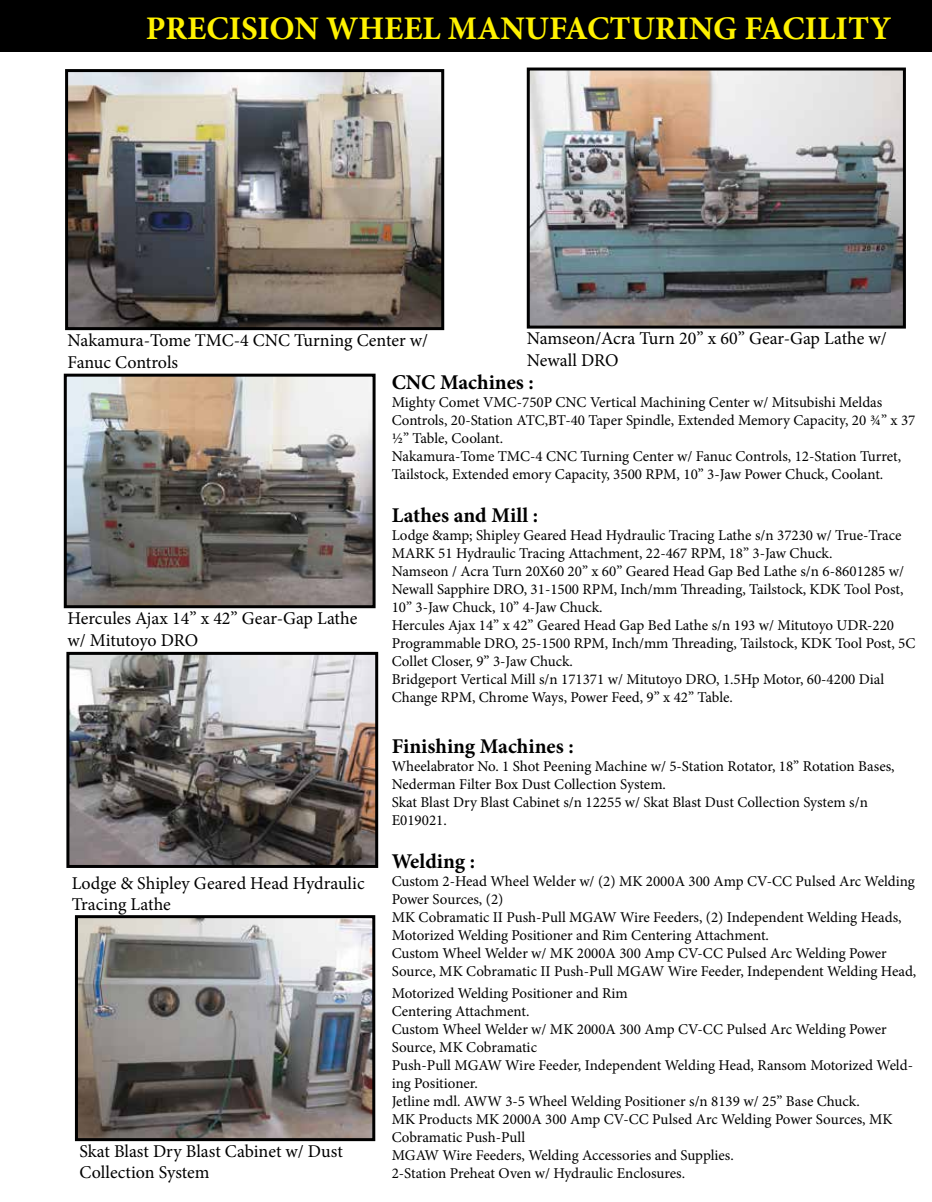
<style>
.page{position:relative;width:932px;height:1202px;background:#fff}
.page>*{position:absolute;margin:0;border:0;box-sizing:border-box;transform-origin:0 0}
.t1{font:700 33px "Minion Pro";color:#fff200}
.t2{font:700 21px "Minion Pro";color:#000}
.t3{font:18px/21.6px "Minion Pro";color:#000}
.t4{font:15px/18px "Minion Pro";color:#000}
</style>
<div class="page">
<div style="left:0;top:0;width:932px;height:51px;background:#000"></div>
<img style="left:530px;top:72px;width:371px;height:252px">
<div style="left:526px;top:68px;width:379px;height:260px;border:3px solid #000"></div>
<img style="left:68px;top:378px;width:303px;height:226px">
<div style="left:64px;top:374px;width:311px;height:234px;border:3px solid #000"></div>
<img style="left:79px;top:919px;width:292px;height:218px">
<div style="left:75px;top:915px;width:300px;height:226px;border:3px solid #000"></div>
<img style="left:70px;top:656px;width:304px;height:208px">
<div style="left:66px;top:652px;width:312px;height:216px;border:3px solid #000"></div>
<img style="left:69px;top:73px;width:371px;height:253px">
<div style="left:65px;top:69px;width:379px;height:261px;border:3px solid #000"></div>
<h1 class="t1" style="left:146px;top:5px;width:747px">PRECISION WHEEL MANUFACTURING FACILITY</h1>
<p class="t3" style="left:68px;top:330px;width:362px">Nakamura-Tome TMC-4 CNC Turning Center w/<br>Fanuc Controls</p>
<p class="t3" style="left:526px;top:327px;width:361px">Namseon/Acra Turn 20” x 60” Gear-Gap Lathe w/<br>Newall DRO</p>
<p class="t3" style="left:68px;top:607px;width:291px">Hercules Ajax 14” x 42” Gear-Gap Lathe w/ Mitutoyo DRO</p>
<p class="t3" style="left:72px;top:872px;width:294px">Lodge &amp; Shipley Geared Head Hydraulic<br>Tracing Lathe</p>
<p class="t3" style="left:79px;top:1140px;width:265px">Skat Blast Dry Blast Cabinet w/ Dust<br>Collection System</p>
<h2 class="t2" style="left:392px;top:367px;width:144px">CNC Machines :</h2>
<p class="t4" style="left:392px;top:393px;width:525px">Mighty Comet VMC-750P CNC Vertical Machining Center w/ Mitsubishi Meldas Controls, 20-Station ATC,BT-40 Taper Spindle, Extended Memory Capacity, 20 ¾” x 37 ½” Table, Coolant.<br>Nakamura-Tome TMC-4 CNC Turning Center w/ Fanuc Controls, 12-Station Turret, Tailstock, Extended emory Capacity, 3500 RPM, 10” 3-Jaw Power Chuck, Coolant.</p>
<h2 class="t2" style="left:392px;top:500px;width:148px">Lathes and Mill :</h2>
<p class="t4" style="left:392px;top:526px;width:525px">Lodge &amp;amp; Shipley Geared Head Hydraulic Tracing Lathe s/n 37230 w/ True-Trace MARK 51 Hydraulic Tracing Attachment, 22-467 RPM, 18” 3-Jaw Chuck.<br>Namseon / Acra Turn 20X60 20” x 60” Geared Head Gap Bed Lathe s/n 6-8601285 w/ Newall Sapphire DRO, 31-1500 RPM, Inch/mm Threading, Tailstock, KDK Tool Post, 10” 3-Jaw Chuck, 10” 4-Jaw Chuck.<br>Hercules Ajax 14” x 42” Geared Head Gap Bed Lathe s/n 193 w/ Mitutoyo UDR-220<br>Programmable DRO, 25-1500 RPM, Inch/mm Threading, Tailstock, KDK Tool Post, 5C Collet Closer, 9” 3-Jaw Chuck.<br>Bridgeport Vertical Mill s/n 171371 w/ Mitutoyo DRO, 1.5Hp Motor, 60-4200 Dial Change RPM, Chrome Ways, Power Feed, 9” x 42” Table.</p>
<h2 class="t2" style="left:392px;top:731px;width:183px">Finishing Machines :</h2>
<p class="t4" style="left:392px;top:757px;width:504px">Wheelabrator No. 1 Shot Peening Machine w/ 5-Station Rotator, 18” Rotation Bases, Nederman Filter Box Dust Collection System.<br>Skat Blast Dry Blast Cabinet s/n 12255 w/ Skat Blast Dust Collection System s/n E019021.</p>
<h2 class="t2" style="left:392px;top:846px;width:85px">Welding :</h2>
<p class="t4" style="left:392px;top:872px;width:526px">Custom 2-Head Wheel Welder w/ (2) MK 2000A 300 Amp CV-CC Pulsed Arc Welding Power Sources, (2)<br>MK Cobramatic II Push-Pull MGAW Wire Feeders, (2) Independent Welding Heads, Motorized Welding Positioner and Rim Centering Attachment.<br>Custom Wheel Welder w/ MK 2000A 300 Amp CV-CC Pulsed Arc Welding Power Source, MK Cobramatic II Push-Pull MGAW Wire Feeder, Independent Welding Head,</p>
<p class="t4" style="left:392px;top:983px;width:523px">Motorized Welding Positioner and Rim<br>Centering Attachment.<br>Custom Wheel Welder w/ MK 2000A 300 Amp CV-CC Pulsed Arc Welding Power Source, MK Cobramatic<br>Push-Pull MGAW Wire Feeder, Independent Welding Head, Ransom Motorized Weld&shy;ing Positioner.<br>Jetline mdl. AWW 3-5 Wheel Welding Positioner s/n 8139 w/ 25” Base Chuck.<br>MK Products MK 2000A 300 Amp CV-CC Pulsed Arc Welding Power Sources, MK Cobramatic Push-Pull<br>MGAW Wire Feeders, Welding Accessories and Supplies.<br>2-Station Preheat Oven w/ Hydraulic Enclosures.</p>
</div>
